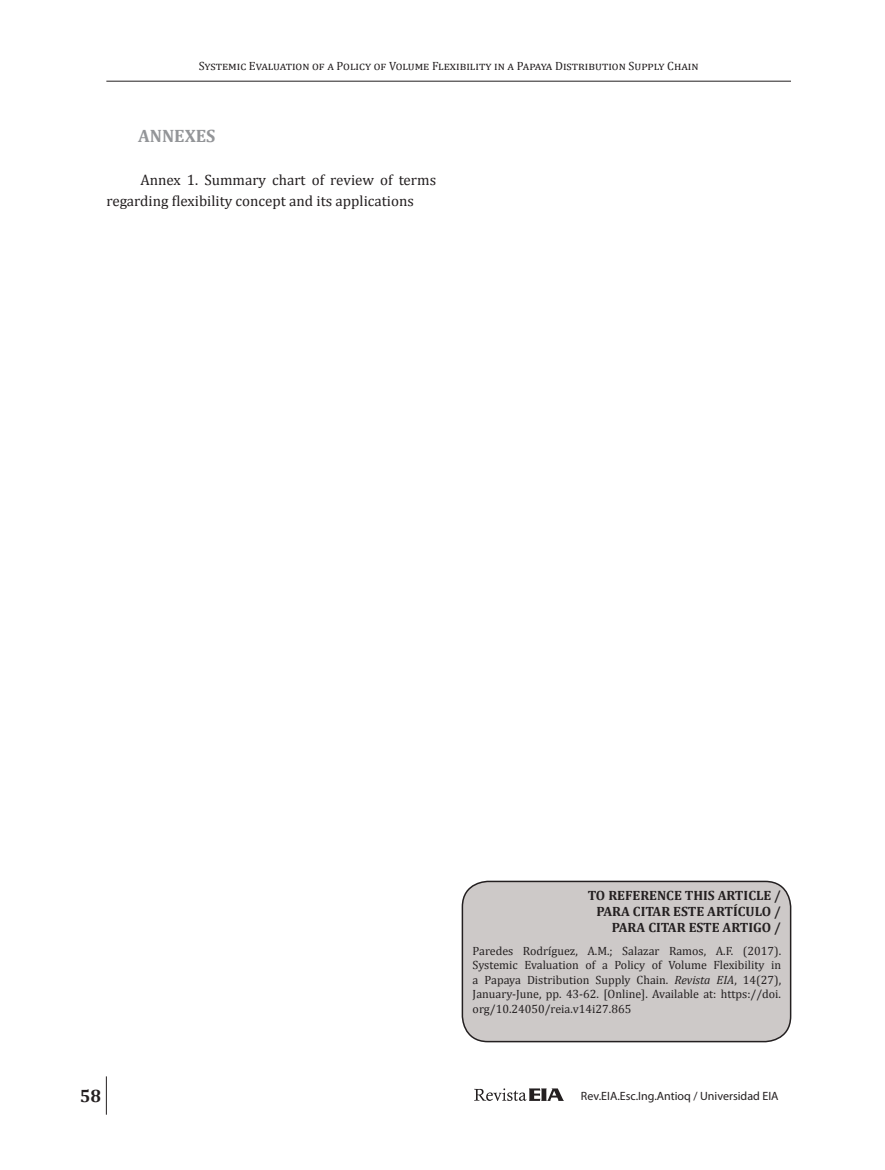
<style>
.page{position:relative;width:885px;height:1170px;background:#fff}
.page>*{position:absolute;margin:0;border:0;box-sizing:border-box;transform-origin:0 0}
.t1{font:700 18px "Cambria";color:#939598}
.t2{font:700 18px "Cambria";color:#231f20}
.t3{font:15px/21px "Cambria";color:#231f20}
.t4{font:700 13.5px/16.2px "Cambria";color:#231f20;text-align:right}
.t5{font:12px/14.4px "Cambria";color:#231f20;text-align:justify}
.t6{font:12px "Myriad Pro";color:#231f20}
.s1{font-style:italic}
</style>
<div class="page">
<hr style="left:106px;top:81px;width:684px;height:1px;background:#231f20">
<hr style="left:106px;top:1076px;width:1px;height:38px;background:#231f20">
<svg style="left:474px;top:1088px;width:90px;height:12px"></svg>
<div style="left:462px;top:881px;width:328px;height:160px;background:#cdc9c8;border-radius:26px"></div>
<div style="left:461px;top:880px;width:330px;height:162px;border:2px solid #231f20;border-radius:26px"></div>
<p class="t5" style="left:199px;top:59px;width:501px">Systemic Evaluation of a Policy of Volume Flexibility in a Papaya Distribution Supply Chain</p>
<h1 class="t1" style="left:138px;top:124px;width:79px">ANNEXES</h1>
<p class="t3" style="left:106px;top:169px;width:331px;text-indent:34px">Annex 1. Summary chart of review of terms regarding flexibility concept and its applications</p>
<h1 class="t2" style="left:80px;top:1082px;width:23px">58</h1>
<p class="t4" style="left:587px;top:886px;width:195px">TO REFERENCE THIS ARTICLE /<br>PARA CITAR ESTE ARTÍCULO /<br>PARA CITAR ESTE ARTIGO /</p>
<p class="t5" style="left:472px;top:943px;width:310px">Paredes Rodríguez, A.M.; Salazar Ramos, A.F. (2017).<br>Systemic Evaluation of a Policy of Volume Flexibility in a Papaya Distribution Supply Chain. <span class="s1">Revista EIA</span>, 14(27), January-June, pp. 43-62. [Online]. Available at: https://doi. org/10.24050/reia.v14i27.865</p>
<p class="t6" style="left:581px;top:1087px;width:199px">Rev.EIA.Esc.Ing.Antioq / Universidad EIA</p>
</div>
